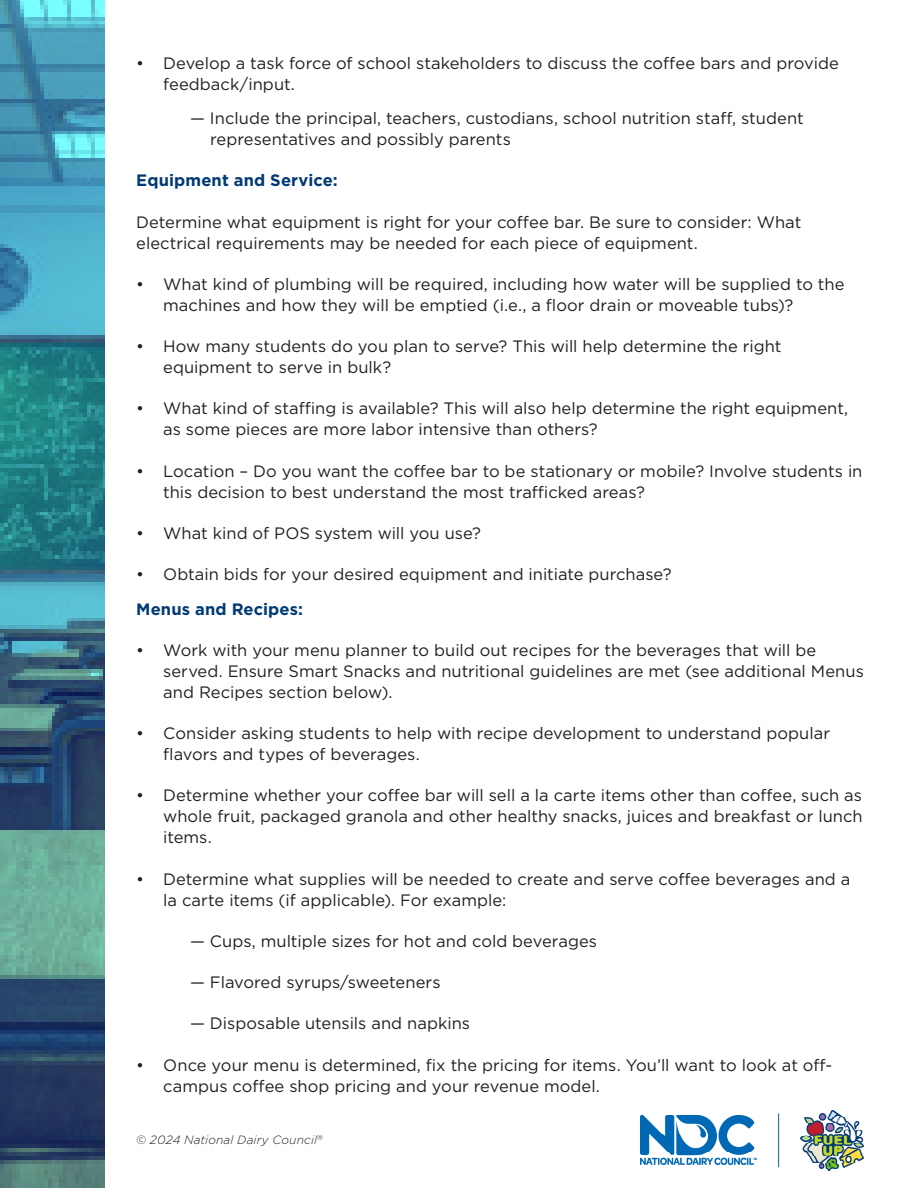
<style>
.page{position:relative;width:918px;height:1188px;background:#fff}
.page>*{position:absolute;margin:0;border:0;box-sizing:border-box;transform-origin:0 0}
.t1{font:16.5px/21px "Gotham";color:#231f20}
.t2{font:700 16.5px "Gotham";letter-spacing:.005em;color:#003a74}
.t3{font:italic 300 12px "Gotham";letter-spacing:.01em;color:#231f20}
</style>
<div class="page">
<img style="left:800px;top:1110px;width:64px;height:61px">
<img style="left:641px;top:1116px;width:115px;height:49px">
<hr style="left:778px;top:1113px;width:1px;height:54px;background:#069">
<svg style="left:0;top:0;width:105px;height:1188px;background:#3d8093"></svg>
<p class="t1" style="left:163px;top:52px;width:677px;text-indent:-27px">• Develop a task force of school stakeholders to discuss the coffee bars and provide feedback/input.</p>
<p class="t1" style="left:210px;top:108px;width:595px;text-indent:-20px">— Include the principal, teachers, custodians, school nutrition staff, student representatives and possibly parents</p>
<p class="t2" style="left:136px;top:170px;width:203px">Equipment and Service:</p>
<p class="t1" style="left:136px;top:211px;width:667px">Determine what equipment is right for your coffee bar. Be sure to consider: What electrical requirements may be needed for each piece of equipment.</p>
<p class="t1" style="left:163px;top:273px;width:683px;text-indent:-27px">• What kind of plumbing will be required, including how water will be supplied to the machines and how they will be emptied (i.e., a floor drain or moveable tubs)?</p>
<p class="t1" style="left:163px;top:336px;width:620px;text-indent:-27px">• How many students do you plan to serve? This will help determine the right equipment to serve in bulk?</p>
<p class="t1" style="left:163px;top:398px;width:686px;text-indent:-27px">• What kind of staffing is available? This will also help determine the right equipment, as some pieces are more labor intensive than others?</p>
<p class="t1" style="left:163px;top:460px;width:701px;text-indent:-27px">• Location – Do you want the coffee bar to be stationary or mobile? Involve students in this decision to best understand the most trafficked areas?</p>
<p class="t1" style="left:136px;top:522px;width:346px">• What kind of POS system will you use?</p>
<p class="t1" style="left:136px;top:564px;width:537px">• Obtain bids for your desired equipment and initiate purchase?</p>
<p class="t2" style="left:136px;top:598px;width:168px">Menus and Recipes:</p>
<p class="t1" style="left:163px;top:639px;width:702px;text-indent:-27px">• Work with your menu planner to build out recipes for the beverages that will be served. Ensure Smart Snacks and nutritional guidelines are met (see additional Menus and Recipes section below).</p>
<p class="t1" style="left:163px;top:723px;width:668px;text-indent:-27px">• Consider asking students to help with recipe development to understand popular flavors and types of beverages.</p>
<p class="t1" style="left:163px;top:785px;width:701px;text-align:justify;text-indent:-27px">• Determine whether your coffee bar will sell a la carte items other than coffee, such as whole fruit, packaged granola and other healthy snacks, juices and breakfast or lunch items.</p>
<p class="t1" style="left:163px;top:868px;width:689px;text-indent:-27px">• Determine what supplies will be needed to create and serve coffee beverages and a la carte items (if applicable). For example:</p>
<p class="t1" style="left:190px;top:930px;width:408px">— Cups, multiple sizes for hot and cold beverages</p>
<p class="t1" style="left:190px;top:972px;width:252px">— Flavored syrups/sweeteners</p>
<p class="t1" style="left:190px;top:1013px;width:281px">— Disposable utensils and napkins</p>
<p class="t1" style="left:163px;top:1054px;width:671px;text-indent:-27px">• Once your menu is determined, fix the pricing for items. You’ll want to look at off&shy;campus coffee shop pricing and your revenue model.</p>
<p class="t3" style="left:136px;top:1133px;width:188px">© 2024 National Dairy Council<sup>®</sup></p>
</div>
